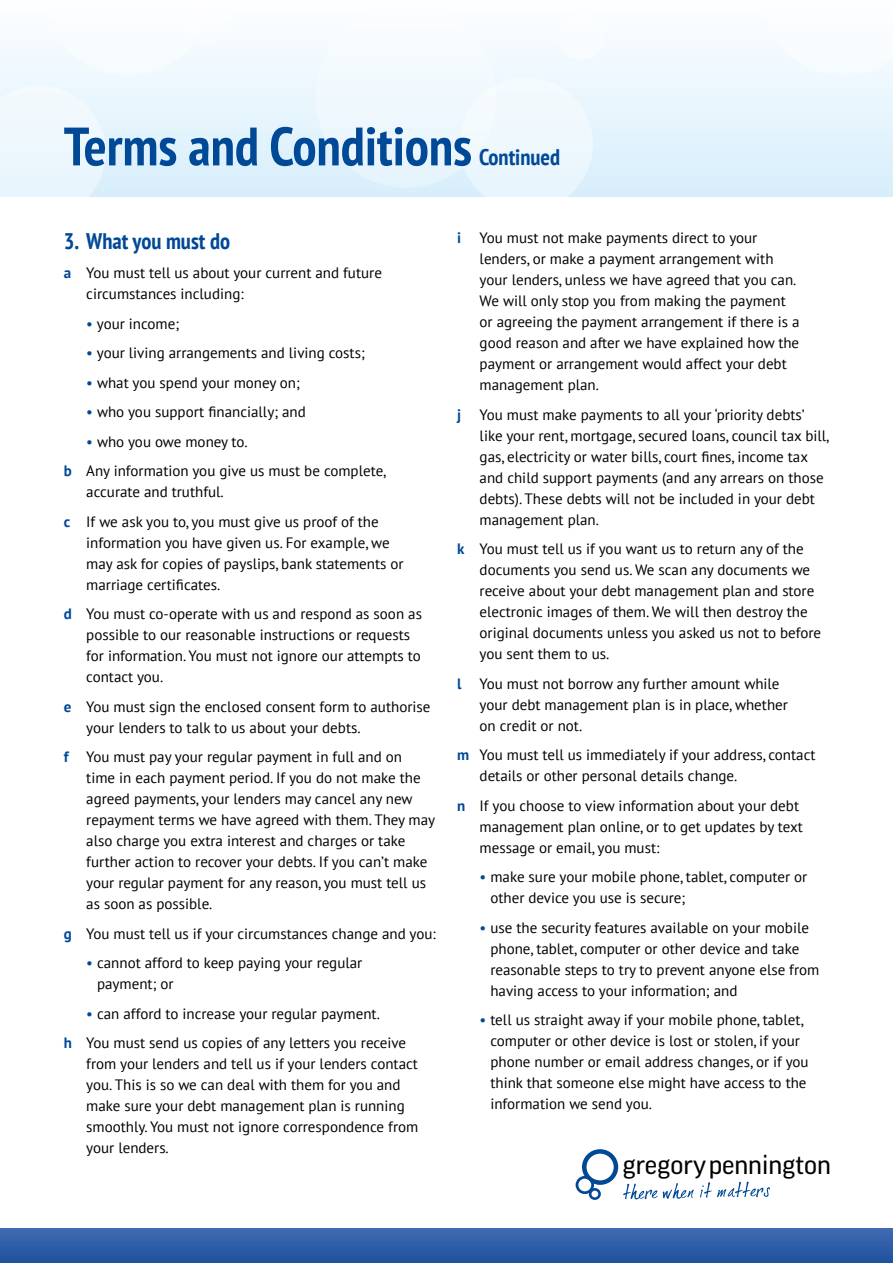
<style>
.page{position:relative;width:893px;height:1263px;background:#fff}
.page>*{position:absolute;margin:0;border:0;box-sizing:border-box;transform-origin:0 0}
.t1{font:700 condensed 54px "PT Sans";color:#004996}
.t2{font:26.55px "Good Balt";color:#000}
.t3{font:700 condensed 22.5px "PT Sans";color:#004996}
.t4{font:15px/21px "PT Sans";color:#000}
.s1{font-weight:700;color:#004996}
.s2{color:#004996}
</style>
<div class="page">
<div style="left:0;top:1229px;width:893px;height:34px;background:linear-gradient(to bottom,#406ab2,#20519e)"></div>
<svg style="left:700px;top:1181px;width:70px;height:17px"></svg>
<svg style="left:576px;top:1149px;width:118px;height:51px"></svg>
<div style="left:0;top:0;width:893px;height:197px;background:linear-gradient(to bottom,#fdfeff,#d7eefb)"></div>
<div style="left:0;top:86px;width:106px;height:111px;background:#edf7fd"></div>
<div style="left:460px;top:78px;width:133px;height:133px;background:#edf8fd;border-radius:50%"></div>
<div style="left:316px;top:7px;width:181px;height:181px;background:#f2f9fd;border-radius:50%"></div>
<div style="left:559px;top:15px;width:45px;height:45px;background:#fff;border-radius:50%"></div>
<svg style="left:763px;top:0;width:130px;height:76px"></svg>
<svg style="left:47px;top:0;width:183px;height:76px"></svg>
<h1 class="t1" style="left:64px;top:111px;width:410px">Terms and Conditions</h1>
<h3 class="t3" style="left:479px;top:143px;width:83px">Continued</h3>
<h3 class="t3" style="left:64px;top:226px;width:168px">3. What you must do</h3>
<p class="t4" style="left:86px;top:262px;width:297px;text-indent:-22px"><span class="s1">a</span> You must tell us about your current and future circumstances including:</p>
<p class="t4" style="left:86px;top:312px;width:94px"><span class="s2">•</span> your income;</p>
<p class="t4" style="left:86px;top:342px;width:280px"><span class="s2">•</span> your living arrangements and living costs;</p>
<p class="t4" style="left:86px;top:372px;width:215px"><span class="s2">•</span> what you spend your money on;</p>
<p class="t4" style="left:86px;top:401px;width:221px"><span class="s2">•</span> who you support financially; and</p>
<p class="t4" style="left:64px;top:426px;width:324px;line-height:29.5px;text-indent:23px"><span class="s2">•</span> who you owe money to.<br><span class="s1">b</span> Any information you give us must be complete,</p>
<p class="t4" style="left:64px;top:477px;width:316px;line-height:29.5px;text-indent:23px">accurate and truthful.<br><span class="s1">c</span> If we ask you to, you must give us proof of the</p>
<p class="t4" style="left:86px;top:532px;width:319px">information you have given us. For example, we may ask for copies of payslips, bank statements or marriage certificates.</p>
<p class="t4" style="left:86px;top:603px;width:337px;text-indent:-23px"><span class="s1">d</span> You must co-operate with us and respond as soon as possible to our reasonable instructions or requests for information. You must not ignore our attempts to contact you.</p>
<p class="t4" style="left:86px;top:696px;width:346px;text-indent:-23px"><span class="s1">e</span> You must sign the enclosed consent form to authorise your lenders to talk to us about your debts.</p>
<p class="t4" style="left:86px;top:746px;width:350px;text-indent:-23px"><span class="s1">f</span> You must pay your regular payment in full and on<br>time in each payment period. If you do not make the agreed payments, your lenders may cancel any new repayment terms we have agreed with them. They may also charge you extra interest and charges or take further action to recover your debts. If you can’t make your regular payment for any reason, you must tell us as soon as possible.</p>
<p class="t4" style="left:64px;top:923px;width:374px"><span class="s1">g</span> You must tell us if your circumstances change and you:</p>
<p class="t4" style="left:97px;top:952px;width:267px;text-indent:-11px"><span class="s2">•</span> cannot afford to keep paying your regular payment; or</p>
<p class="t4" style="left:64px;top:998px;width:344px;line-height:29.5px;text-align:center"><span class="s2">•</span> can afford to increase your regular payment.<br><span class="s1">h</span> You must send us copies of any letters you receive</p>
<p class="t4" style="left:86px;top:1053px;width:334px">from your lenders and tell us if your lenders contact you. This is so we can deal with them for you and make sure your debt management plan is running smoothly. You must not ignore correspondence from your lenders.</p>
<p class="t4" style="left:480px;top:227px;width:321px;text-indent:-22px"><span class="s1">i</span> You must not make payments direct to your lenders, or make a payment arrangement with your lenders, unless we have agreed that you can.<br>We will only stop you from making the payment or agreeing the payment arrangement if there is a good reason and after we have explained how the payment or arrangement would affect your debt management plan.</p>
<p class="t4" style="left:480px;top:403px;width:351px;text-indent:-22px"><span class="s1">j</span> You must make payments to all your ‘priority debts’ like your rent, mortgage, secured loans, council tax bill, gas, electricity or water bills, court fines, income tax and child support payments (and any arrears on those debts). These debts will not be included in your debt management plan.</p>
<p class="t4" style="left:480px;top:538px;width:343px;text-indent:-22px"><span class="s1">k</span> You must tell us if you want us to return any of the documents you send us. We scan any documents we receive about your debt management plan and store electronic images of them. We will then destroy the original documents unless you asked us not to before you sent them to us.</p>
<p class="t4" style="left:480px;top:672px;width:310px;text-indent:-22px"><span class="s1">l</span> You must not borrow any further amount while your debt management plan is in place, whether on credit or not.</p>
<p class="t4" style="left:480px;top:744px;width:337px;text-indent:-22px"><span class="s1">m</span> You must tell us immediately if your address, contact details or other personal details change.</p>
<p class="t4" style="left:480px;top:794px;width:325px;text-indent:-22px"><span class="s1">n</span> If you choose to view information about your debt management plan online, or to get updates by text message or email, you must:</p>
<p class="t4" style="left:490px;top:866px;width:318px;text-indent:-11px"><span class="s2">•</span> make sure your mobile phone, tablet, computer or other device you use is secure;</p>
<p class="t4" style="left:490px;top:916px;width:330px;text-indent:-11px"><span class="s2">•</span> use the security features available on your mobile phone, tablet, computer or other device and take reasonable steps to try to prevent anyone else from having access to your information; and</p>
<p class="t4" style="left:490px;top:1009px;width:320px;text-indent:-11px"><span class="s2">•</span> tell us straight away if your mobile phone, tablet, computer or other device is lost or stolen, if your phone number or email address changes, or if you think that someone else might have access to the information we send you.</p>
<h2 class="t2" style="left:623px;top:1150px;width:210px">gregory pennington</h2>
</div>
